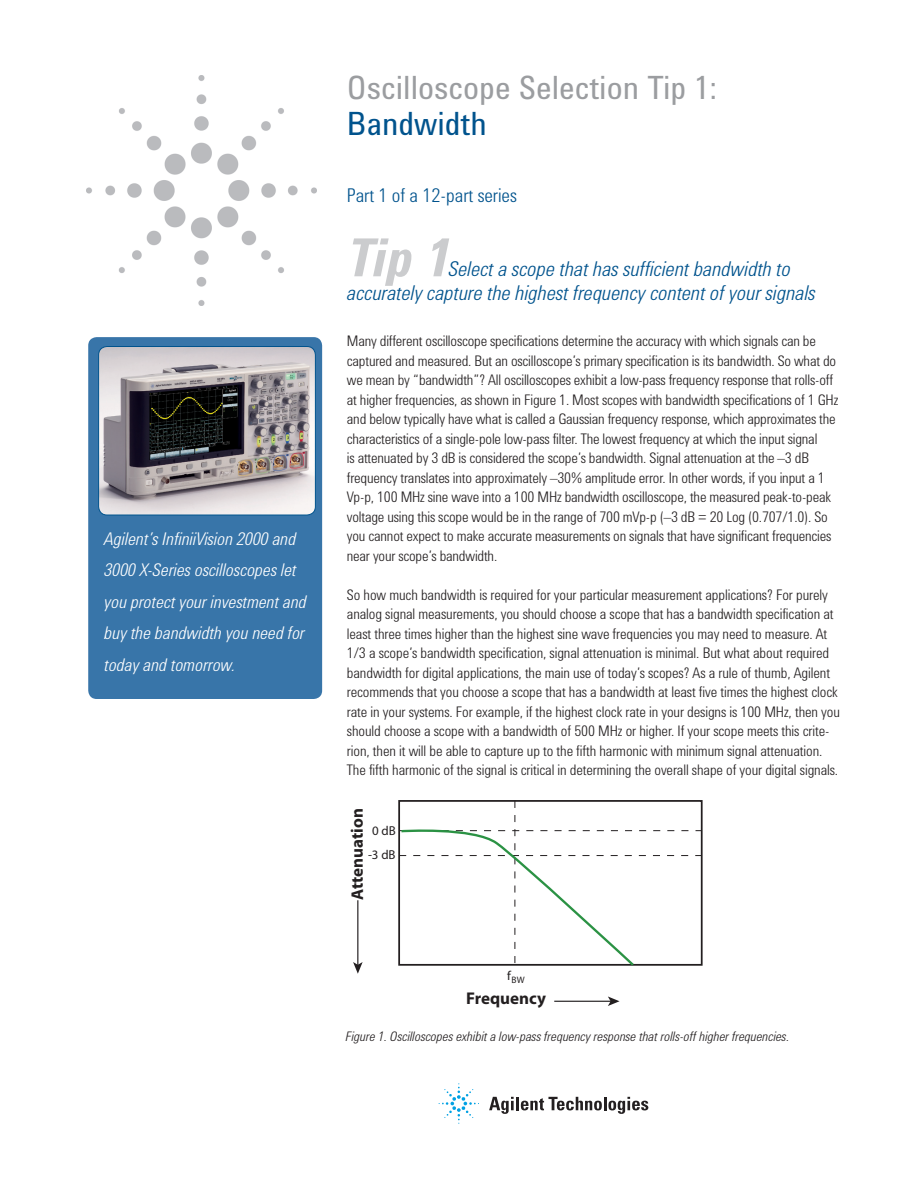
<style>
.page{position:relative;width:918px;height:1188px;background:#fff}
.page>*{position:absolute;margin:0;border:0;box-sizing:border-box;transform-origin:0 0}
.Body_Text{font:italic 700 54px "Agilent Condensed CFF";color:#cbccce}
.Header_1_-_Navy_Blue{font:33px "Agilent Condensed CFF";color:#9b9da0}
.Header_1_-_Navy_Blue-2{font:33px "Agilent Condensed CFF";color:#00538d}
.Body_Text-2{font:italic 300 21px "Agilent Condensed CFF";color:#00538d}
.Header_1_-_Navy_Blue-3{font:300 19.5px "Agilent Condensed CFF";color:#00538d}
.Body_Text-3{font:italic 300 18px/31.5px "Agilent Condensed CFF";color:#fff}
.t1{font:700 17.1px "Myriad Pro";letter-spacing:-.005em;color:#231f20}
.Body_Text-4{font:300 15px/19.5px "Agilent Condensed CFF";letter-spacing:-.01em;color:#231f20}
.t2{font:italic 300 13.5px "Agilent Condensed CFF";color:#231f20}
.t3{font:12.9px/24.5px "Myriad Pro";color:#231f20;text-align:center}
.t4{font:9.45px "Myriad Pro";color:#231f20}
</style>
<div class="page">
<img style="left:87px;top:76px;width:229px;height:229px">
<svg style="left:489px;top:1097px;width:159px;height:17px"></svg>
<svg style="left:439px;top:1083px;width:40px;height:41px"></svg>
<div style="left:88px;top:337px;width:234px;height:362px;background:#3875a9;border-radius:9px"></div>
<hr style="left:554px;top:1001px;width:57px;height:1px;background:#231f20">
<svg style="left:608px;top:996px;width:12px;height:10px"></svg>
<hr style="left:357px;top:900px;width:1px;height:65px;background:#231f20">
<svg style="left:353px;top:962px;width:10px;height:12px"></svg>
<svg style="left:399px;top:801px;width:303px;height:165px"></svg>
<img style="left:99px;top:346px;width:216px;height:169px">
<div style="left:98px;top:346px;width:218px;height:169px;border:1px solid #00538d;border-radius:9px"></div>
<p class="Body_Text-3" style="left:104px;top:521px;width:204px">Agilent’s InfiniiVision 2000 and<br>3000 X-Series oscilloscopes let you protect your investment and buy the bandwidth you need for today and tomorrow.</p>
<p class="Header_1_-_Navy_Blue" style="left:347px;top:62px;width:372px">Oscilloscope Selection Tip 1:</p>
<p class="Header_1_-_Navy_Blue-2" style="left:347px;top:98px;width:141px">Bandwidth</p>
<p class="Header_1_-_Navy_Blue-3" style="left:347px;top:180px;width:171px">Part 1 of a 12-part series</p>
<p class="Body_Text" style="left:346px;top:217px;width:105px">Tip 1</p>
<p class="Body_Text-2" style="left:449px;top:253px;width:344px">Select a scope that has sufficient bandwidth to</p>
<p class="Body_Text-2" style="left:347px;top:277px;width:470px">accurately capture the highest frequency content of your signals</p>
<p class="Body_Text-4" style="left:347px;top:330px;width:493px">Many different oscilloscope specifications determine the accuracy with which signals can be captured and measured. But an oscilloscope’s primary specification is its bandwidth. So what do we mean by “bandwidth”? All oscilloscopes exhibit a low-pass frequency response that rolls-off at higher frequencies, as shown in Figure 1. Most scopes with bandwidth specifications of 1 GHz and below typically have what is called a Gaussian frequency response, which approximates the characteristics of a single-pole low-pass filter. The lowest frequency at which the input signal<br>is attenuated by 3 dB is considered the scope’s bandwidth. Signal attenuation at the –3 dB frequency translates into approximately –30% amplitude error. In other words, if you input a 1<br>Vp-p, 100 MHz sine wave into a 100 MHz bandwidth oscilloscope, the measured peak-to-peak voltage using this scope would be in the range of 700 mVp-p (–3 dB = 20 Log (0.707/1.0). So you cannot expect to make accurate measurements on signals that have significant frequencies near your scope’s bandwidth.</p>
<p class="Body_Text-4" style="left:347px;top:583px;width:495px">So how much bandwidth is required for your particular measurement applications? For purely analog signal measurements, you should choose a scope that has a bandwidth specification at least three times higher than the highest sine wave frequencies you may need to measure. At 1/3 a scope’s bandwidth specification, signal attenuation is minimal. But what about required bandwidth for digital applications, the main use of today’s scopes? As a rule of thumb, Agilent recommends that you choose a scope that has a bandwidth at least five times the highest clock rate in your systems. For example, if the highest clock rate in your designs is 100 MHz, then you should choose a scope with a bandwidth of 500 MHz or higher. If your scope meets this crite&shy;rion, then it will be able to capture up to the fifth harmonic with minimum signal attenuation.<br>The fifth harmonic of the signal is critical in determining the overall shape of your digital signals.</p>
<p class="t1" style="left:346px;top:900px;width:94px;rotate:-90deg">Attenuation</p>
<p class="t3" style="left:368px;top:818px;width:29px">0 dB -3 dB</p>
<p class="t4" style="left:507px;top:974px;width:19px"><sup>f</sup>BW</p>
<p class="t1" style="left:466px;top:987px;width:81px">Frequency</p>
<p class="t2" style="left:346px;top:1026px;width:445px">Figure 1. Oscilloscopes exhibit a low-pass frequency response that rolls-off higher frequencies.</p>
</div>
